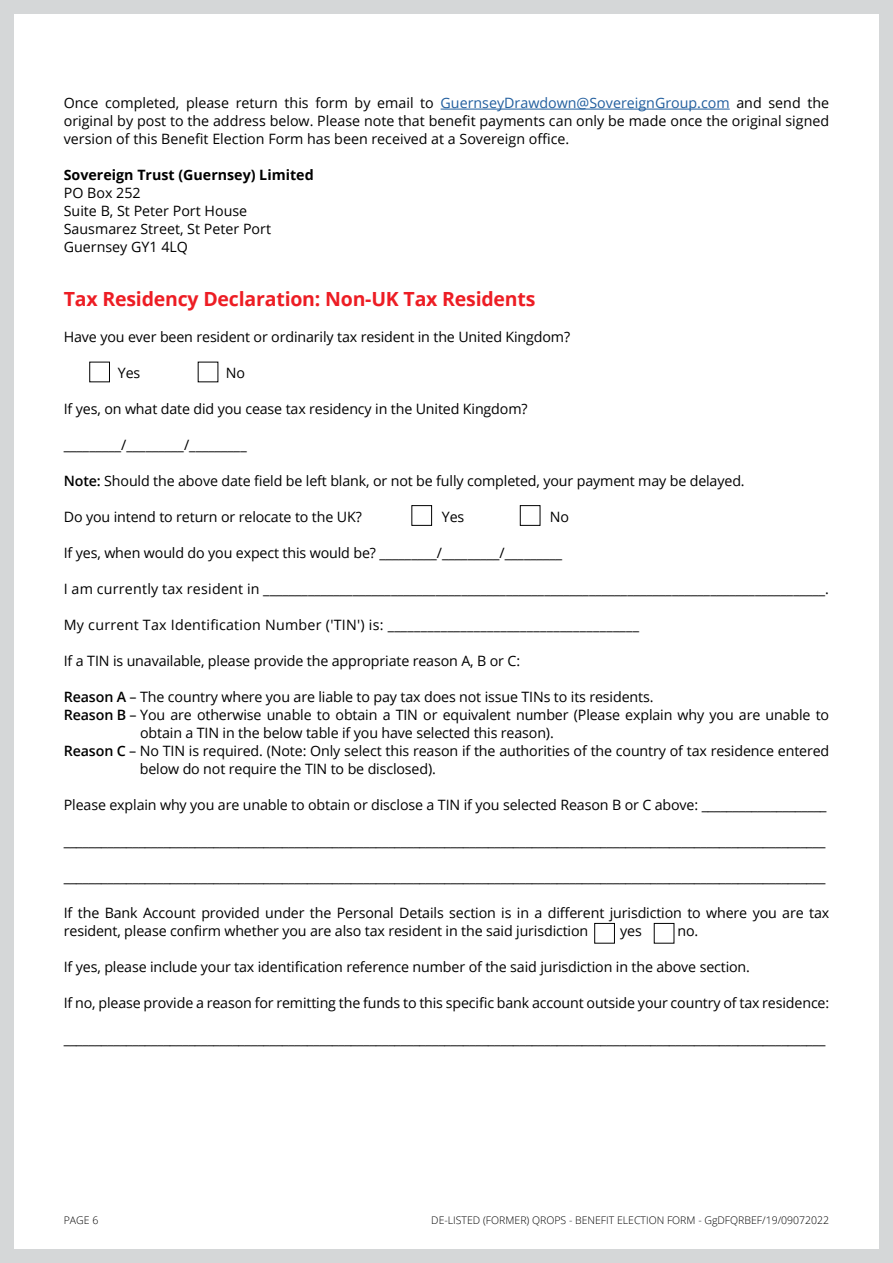
<style>
.page{position:relative;width:893px;height:1263px;background:#d5d7d8}
.page>*{position:absolute;margin:0;border:0;box-sizing:border-box;transform-origin:0 0}
.Red_bold_13_15{font:700 19.5px "Open Sans";letter-spacing:-.01em;color:#ed1d24}
.body_copy_10_12{font:14.25px/18px "Open Sans";letter-spacing:-.01em;color:#000}
.body_copy_10_12-2{font:14.25px "Open Sans";letter-spacing:.015em;color:#000}
.Red_bold_13_15-2{font:14.25px "Open Sans";letter-spacing:-.01em;color:#000}
.t1{font:700 14.25px "Open Sans";color:#000}
.t2{font:300 10.5px "Open Sans";color:#000}
.s1{color:#215e9e}
.s2{font-weight:600}
</style>
<div class="page">
<div style="left:14px;top:14px;width:865px;height:1235px;background:#fff"></div>
<hr style="left:441px;top:109px;width:289px;height:1px;background:#215e9e">
<div style="left:90px;top:362px;width:20px;height:20px;border:1px solid #000"></div>
<div style="left:412px;top:505px;width:20px;height:20px;border:1px solid #000"></div>
<div style="left:520px;top:505px;width:20px;height:20px;border:1px solid #000"></div>
<div style="left:594px;top:923px;width:21px;height:20px;border:1px solid #000"></div>
<div style="left:654px;top:923px;width:20px;height:20px;border:1px solid #000"></div>
<p class="body_copy_10_12" style="left:64px;top:93px;width:767px;text-align:justify">Once completed, please return this form by email to <span class="s1">GuernseyDrawdown@SovereignGroup.com</span> and send the original by post to the address below. Please note that benefit payments can only be made once the original signed version of this Benefit Election Form has been received at a Sovereign office.</p>
<p class="t1" style="left:64px;top:165px;width:251px">Sovereign Trust (Guernsey) Limited</p>
<p class="body_copy_10_12" style="left:64px;top:183px;width:78px">PO Box 252</p>
<p class="body_copy_10_12" style="left:64px;top:201px;width:185px">Suite B, St Peter Port House</p>
<p class="body_copy_10_12" style="left:64px;top:219px;width:209px">Sausmarez Street, St Peter Port</p>
<p class="body_copy_10_12" style="left:64px;top:237px;width:126px">Guernsey GY1 4LQ</p>
<p class="Red_bold_13_15" style="left:64px;top:285px;width:473px">Tax Residency Declaration: Non-UK Tax Residents</p>
<p class="Red_bold_13_15-2" style="left:64px;top:327px;width:508px">Have you ever been resident or ordinarily tax resident in the United Kingdom?</p>
<p class="body_copy_10_12" style="left:118px;top:363px;width:24px">Yes</p>
<p class="body_copy_10_12" style="left:226px;top:363px;width:21px">No</p>
<p class="body_copy_10_12" style="left:64px;top:399px;width:465px">If yes, on what date did you cease tax residency in the United Kingdom?</p>
<p class="body_copy_10_12" style="left:64px;top:435px;width:184px">_________/_________/_________</p>
<p class="body_copy_10_12" style="left:64px;top:471px;width:682px"><span class="s2">Note:</span> Should the above date field be left blank, or not be fully completed, your payment may be delayed.</p>
<p class="body_copy_10_12" style="left:64px;top:507px;width:299px">Do you intend to return or relocate to the UK?</p>
<p class="body_copy_10_12" style="left:442px;top:507px;width:24px">Yes</p>
<p class="body_copy_10_12" style="left:550px;top:507px;width:21px">No</p>
<p class="body_copy_10_12" style="left:64px;top:543px;width:500px">If yes, when would do you expect this would be? _________/_________/_________</p>
<p class="body_copy_10_12-2" style="left:64px;top:579px;width:767px">I am currently tax resident in ________________________________________________________________________________________.</p>
<p class="body_copy_10_12-2" style="left:64px;top:615px;width:577px">My current Tax Identification Number ('TIN') is: ______________________________________</p>
<p class="body_copy_10_12" style="left:64px;top:651px;width:458px">If a TIN is unavailable, please provide the appropriate reason A, B or C:</p>
<p class="body_copy_10_12" style="left:64px;top:687px;width:591px"><span class="s2">Reason A</span> – The country where you are liable to pay tax does not issue TINs to its residents.</p>
<p class="body_copy_10_12" style="left:140px;top:705px;width:691px;text-indent:-76px"><span class="s2">Reason B</span> – You are otherwise unable to obtain a TIN or equivalent number (Please explain why you are unable to obtain a TIN in the below table if you have selected this reason).</p>
<p class="body_copy_10_12" style="left:140px;top:741px;width:691px;text-indent:-76px"><span class="s2">Reason C</span> – No TIN is required. (Note: Only select this reason if the authorities of the country of tax residence entered below do not require the TIN to be disclosed).</p>
<p class="body_copy_10_12" style="left:64px;top:795px;width:764px">Please explain why you are unable to obtain or disclose a TIN if you selected Reason B or C above: ____________________</p>
<p class="body_copy_10_12" style="left:64px;top:831px;width:763px">__________________________________________________________________________________________________________________________</p>
<p class="body_copy_10_12" style="left:64px;top:867px;width:763px">__________________________________________________________________________________________________________________________</p>
<p class="body_copy_10_12" style="left:64px;top:903px;width:767px">If the Bank Account provided under the Personal Details section is in a different jurisdiction to where you are tax resident, please confirm whether you are also tax resident in the said jurisdiction</p>
<p class="body_copy_10_12" style="left:620px;top:921px;width:23px">yes</p>
<p class="body_copy_10_12" style="left:677px;top:921px;width:22px">no.</p>
<p class="body_copy_10_12" style="left:64px;top:957px;width:688px">If yes, please include your tax identification reference number of the said jurisdiction in the above section.</p>
<p class="body_copy_10_12" style="left:64px;top:993px;width:767px">If no, please provide a reason for remitting the funds to this specific bank account outside your country of tax residence:</p>
<p class="body_copy_10_12" style="left:64px;top:1029px;width:763px">__________________________________________________________________________________________________________________________</p>
<p class="t2" style="left:64px;top:1213px;width:36px">PAGE 6</p>
<p class="t2" style="left:431px;top:1213px;width:399px">DE-LISTED (FORMER) QROPS - BENEFIT ELECTION FORM - GgDFQRBEF/19/09072022</p>
</div>
